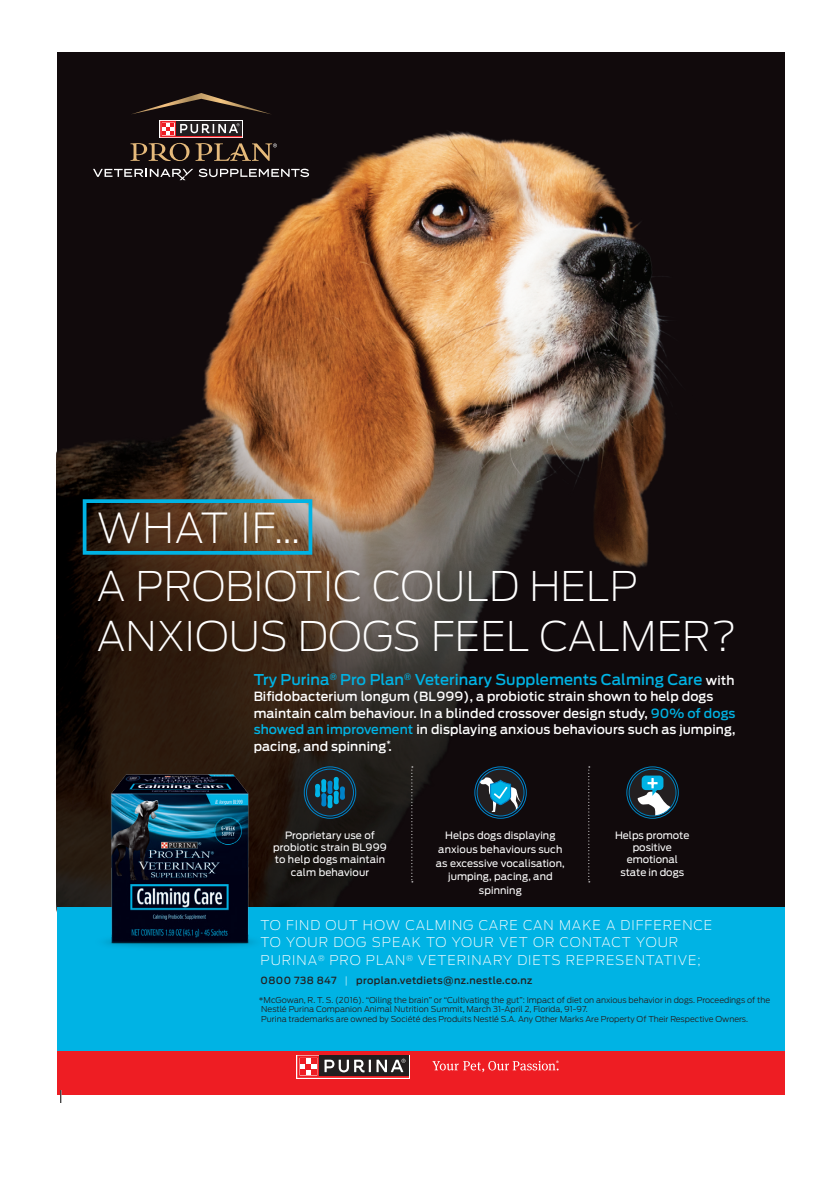
<style>
.page{position:relative;width:840px;height:1191px;background:#fff}
.page>*{position:absolute;margin:0;border:0;box-sizing:border-box;transform-origin:0 0}
.t1{font:200 41.2px "Antenna";letter-spacing:.025em;color:#fff}
.t2{font:200 40.6px/50.6px "Antenna";letter-spacing:.005em;color:#fff}
.t3{font:500 14.8px "Antenna";letter-spacing:.005em;color:#00b3e4}
.t4{font:200 13.4px/17.8px "Antenna";letter-spacing:.075em;color:#fff}
.t5{font:500 12.6px/16.4px "Antenna";letter-spacing:.01em;color:#fff}
.t6{font:10px/12px "Antenna";letter-spacing:.01em;color:#fff;text-align:center}
.t7{font:500 9.8px "Antenna";letter-spacing:.04em;color:#231f20}
.t8{font:300 8px/9.4px "Antenna";color:#231f20}
.s1{font-size:12.6px;color:#fff}
.s2{color:#00b3e4}
.s3{font-weight:200;color:#fff}
</style>
<div class="page">
<img style="left:57px;top:53px;width:727px;height:854px">
<div style="left:57px;top:907px;width:727px;height:187px;background:#00b3e4"></div>
<div style="left:83px;top:499px;width:229px;height:55px;border:4px solid #00b3e4"></div>
<svg style="left:588px;top:766px;width:1px;height:116px"></svg>
<svg style="left:411px;top:766px;width:1px;height:116px"></svg>
<img style="left:91px;top:761px;width:175px;height:187px">
<div style="left:57px;top:1051px;width:727px;height:43px;background:#ee1d23"></div>
<svg style="left:432px;top:1060px;width:126px;height:12px"></svg>
<div style="left:303px;top:766px;width:53px;height:52px;border:1px solid #0082c9;border-radius:50%"></div>
<div style="left:306px;top:769px;width:47px;height:47px;background:#231f20;border-radius:50%"></div>
<div style="left:306px;top:768px;width:48px;height:48px;border:1px solid #0082c9;border-radius:50%"></div>
<svg style="left:315px;top:777px;width:30px;height:31px"></svg>
<svg style="left:473px;top:766px;width:54px;height:53px;background:#274858"></svg>
<svg style="left:628px;top:769px;width:47px;height:47px"></svg>
<svg style="left:636px;top:775px;width:39px;height:41px"></svg>
<div style="left:626px;top:766px;width:52px;height:52px;border:1px solid #0083bf;border-radius:50%"></div>
<div style="left:628px;top:768px;width:48px;height:48px;border:1px solid #0083bf;border-radius:50%"></div>
<svg style="left:93px;top:169px;width:216px;height:11px;background:#4f494b"></svg>
<svg style="left:130px;top:93px;width:142px;height:21px;background:#2a1f19"></svg>
<svg style="left:130px;top:143px;width:147px;height:18px;background:#4d3b2b"></svg>
<svg style="left:159px;top:120px;width:83px;height:18px"></svg>
<svg style="left:160px;top:121px;width:82px;height:16px"></svg>
<svg style="left:296px;top:1055px;width:113px;height:23px"></svg>
<svg style="left:297px;top:1055px;width:112px;height:22px;background:#744e50"></svg>
<svg style="left:60px;top:1090px;width:1px;height:12px"></svg>
<h1 class="t1" style="left:97px;top:503px;width:205px">WHAT IF…</h1>
<h2 class="t2" style="left:97px;top:561px;width:641px">A PROBIOTIC COULD HELP<br>ANXIOUS DOGS FEEL CALMER?</h2>
<h3 class="t3" style="left:253px;top:670px;width:482px">Try Purina<sup>®</sup> Pro Plan<sup>®</sup> Veterinary Supplements Calming Care <span class="s1">with</span></h3>
<p class="t5" style="left:253px;top:688px;width:483px">Bifidobacterium longum (BL999), a probiotic strain shown to help dogs maintain calm behaviour. In a blinded crossover design study, <span class="s2">90% of dogs showed an improvement</span> in displaying anxious behaviours such as jumping, pacing, and spinning<sup>*</sup>.</p>
<p class="t6" style="left:273px;top:829px;width:115px">Proprietary use of probiotic strain BL999 to help dogs maintain calm behaviour</p>
<p class="t6" style="left:435px;top:829px;width:130px;line-height:13.6px">Helps dogs displaying anxious behaviours such as excessive vocalisation, jumping, pacing, and spinning</p>
<p class="t6" style="left:614px;top:829px;width:76px">Helps promote positive emotional state in dogs</p>
<h3 class="t4" style="left:260px;top:916px;width:453px">TO FIND OUT HOW CALMING CARE CAN MAKE A DIFFERENCE<br>TO YOUR DOG SPEAK TO YOUR VET OR CONTACT YOUR<br>PURINA<sup>®</sup> PRO PLAN<sup>®</sup> VETERINARY DIETS REPRESENTATIVE;</h3>
<p class="t7" style="left:260px;top:974px;width:273px">0800 738 847 <span class="s3">|</span> proplan.vetdiets@nz.nestle.co.nz</p>
<p class="t8" style="left:259px;top:995px;width:512px">*McGowan, R. T. S. (2016). “Oiling the brain” or “Cultivating the gut”: Impact of diet on anxious behavior in dogs. Proceedings of the<br>Nestlé Purina Companion Animal Nutrition Summit, March 31-April 2, Florida, 91-97.<br>Purina trademarks are owned by Société des Produits Nestlé S.A. Any Other Marks Are Property Of Their Respective Owners.</p>
</div>
